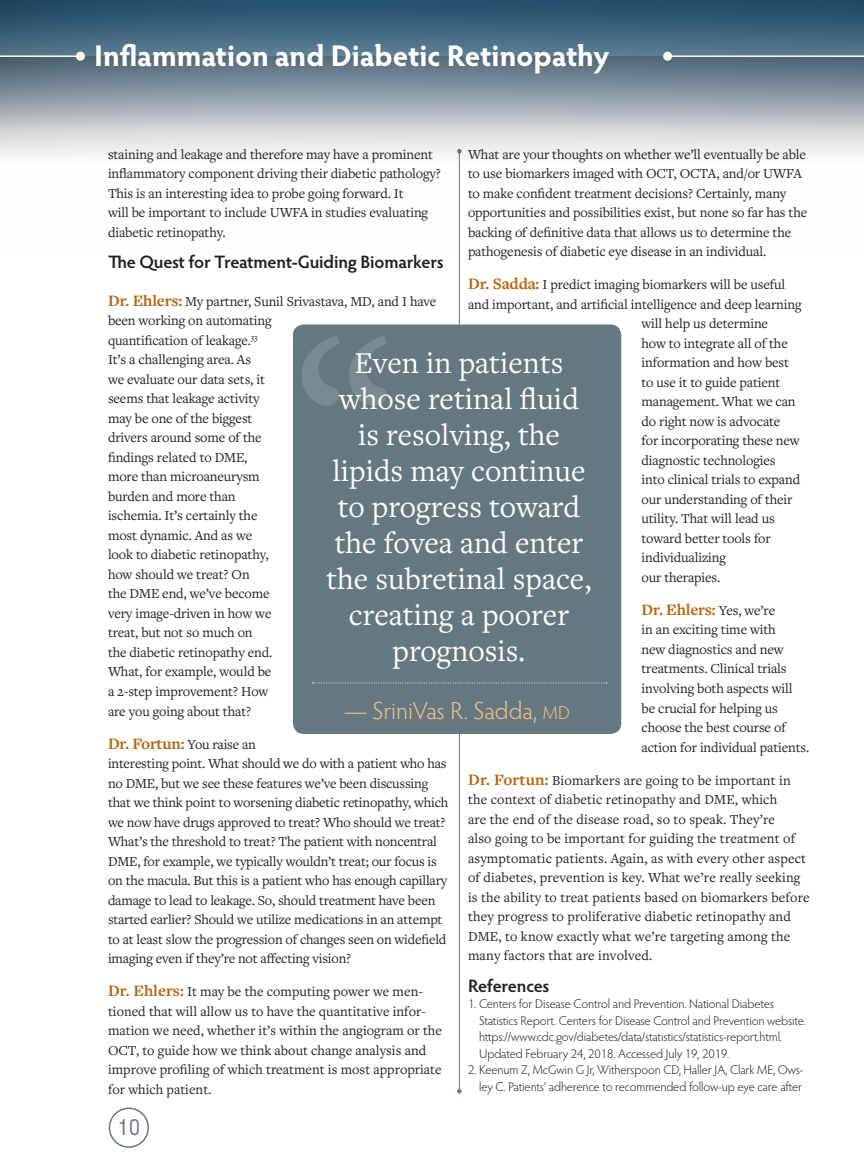
<style>
.page{position:relative;width:864px;height:1175px;background:#fff}
.page>*{position:absolute;margin:0;border:0;box-sizing:border-box;transform-origin:0 0}
.body_text{font:31.5px/36px "Freight Text Pro";color:#fff;text-align:center}
.NRP_SUBHEAD{font:700 30px "Hypatia Sans Pro";letter-spacing:-.005em;color:#fff}
.figure_text{font:300 24.75px "Hypatia Sans Pro";letter-spacing:-.005em;color:#fcc287}
.t1{font:300 21px "Stratos";color:#647882}
.Subhead{font:600 18px "Hypatia Sans Pro";letter-spacing:-.015em;color:#231f20}
.body_text-2{font:700 16.5px "Freight Text Pro";letter-spacing:-.015em;color:#b66811}
.body_text-3{font:14.25px/19.5px "Freight Text Pro";letter-spacing:-.01em;color:#231f20}
.body_text-4{font:14.25px/19.5px "Freight Text Pro";letter-spacing:.01em;color:#231f20}
.References{font:300 12.75px/16.5px "Hypatia Sans Pro";letter-spacing:-.01em;color:#231f20}
.s1{font-weight:700;font-size:16.5px;color:#b66811}
.s2{font-weight:400;font-size:14.25px;color:#231f20}
.s3{font-size:18.75px}
</style>
<div class="page">
<hr style="left:459px;top:151px;width:1px;height:940px;background:#647882">
<svg style="left:457px;top:1089px;width:5px;height:4px"></svg>
<img style="left:0;top:129px;width:864px;height:128px">
<svg style="left:0;top:0;width:864px;height:129px;background:#698293"></svg>
<hr style="left:0;top:55px;width:80px;height:2px;background:#fffde5">
<div style="left:76px;top:52px;width:9px;height:9px;background:#fffde5;border-radius:50%"></div>
<hr style="left:668px;top:55px;width:196px;height:2px;background:#fffde5">
<div style="left:663px;top:52px;width:9px;height:9px;background:#fffde5;border-radius:50%"></div>
<div style="left:109px;top:1107px;width:40px;height:40px;border:2px solid #647882;border-radius:50%"></div>
<div style="left:293px;top:324px;width:328px;height:410px;background:#647882;border-radius:11px"></div>
<svg style="left:302px;top:335px;width:85px;height:71px"></svg>
<svg style="left:312px;top:682px;width:295px;height:1px"></svg>
<p class="NRP_SUBHEAD" style="left:94px;top:34px;width:517px">Inflammation and Diabetic Retinopathy</p>
<p class="body_text-3" style="left:108px;top:144px;width:334px">staining and leakage and therefore may have a prominent inflammatory component driving their diabetic pathology?<br>This is an interesting idea to probe going forward. It<br>will be important to include UWFA in studies evaluating diabetic retinopathy.</p>
<p class="Subhead" style="left:108px;top:250px;width:337px">The Quest for Treatment-Guiding Biomarkers</p>
<p class="body_text-3" style="left:108px;top:291px;width:330px"><span class="s1">Dr. Ehlers:</span> My partner, Sunil Srivastava, MD, and I have been working on automating<br>quantification of leakage.<sup>33<br></sup>It’s a challenging area. As<br>we evaluate our data sets, it<br>seems that leakage activity<br>may be one of the biggest<br>drivers around some of the<br>findings related to DME,<br>more than microaneurysm<br>burden and more than<br>ischemia. It’s certainly the<br>most dynamic. And as we<br>look to diabetic retinopathy,<br>how should we treat? On<br>the DME end, we’ve become<br>very image-driven in how we<br>treat, but not so much on<br>the diabetic retinopathy end.<br>What, for example, would be<br>a 2-step improvement? How<br>are you going about that?</p>
<p class="body_text-2" style="left:108px;top:732px;width:149px">Dr. Fortun: <span class="s2">You raise an</span></p>
<p class="body_text-3" style="left:108px;top:753px;width:342px">interesting point. What should we do with a patient who has no DME, but we see these features we’ve been discussing that we think point to worsening diabetic retinopathy, which we now have drugs approved to treat? Who should we treat?<br>What’s the threshold to treat? The patient with noncentral DME, for example, we typically wouldn’t treat; our focus is on the macula. But this is a patient who has enough capillary damage to lead to leakage. So, should treatment have been started earlier? Should we utilize medications in an attempt to at least slow the progression of changes seen on widefield imaging even if they’re not affecting vision?</p>
<p class="body_text-3" style="left:108px;top:981px;width:335px"><span class="s1">Dr. Ehlers:</span> It may be the computing power we men&shy;tioned that will allow us to have the quantitative infor&shy;mation we need, whether it’s within the angiogram or the OCT, to guide how we think about change analysis and improve profiling of which treatment is most appropriate for which patient.</p>
<p class="body_text-3" style="left:468px;top:144px;width:341px">What are your thoughts on whether we’ll eventually be able to use biomarkers imaged with OCT, OCTA, and/or UWFA to make confident treatment decisions? Certainly, many opportunities and possibilities exist, but none so far has the backing of definitive data that allows us to determine the pathogenesis of diabetic eye disease in an individual.</p>
<p class="body_text-3" style="left:468px;top:274px;width:319px"><span class="s1">Dr. Sadda:</span> I predict imaging biomarkers will be useful</p>
<p class="body_text-3" style="left:468px;top:294px;width:335px">and important, and artificial intelligence and deep learning</p>
<p class="body_text-3" style="left:642px;top:313px;width:128px">will help us determine</p>
<p class="body_text-3" style="left:642px;top:333px;width:148px">how to integrate all of the</p>
<p class="body_text-3" style="left:642px;top:352px;width:149px">information and how best</p>
<p class="body_text-3" style="left:642px;top:372px;width:140px">to use it to guide patient</p>
<p class="body_text-3" style="left:642px;top:391px;width:156px">management. What we can</p>
<p class="body_text-3" style="left:642px;top:411px;width:140px">do right now is advocate</p>
<p class="body_text-3" style="left:642px;top:430px;width:160px">for incorporating these new</p>
<p class="body_text-3" style="left:642px;top:450px;width:136px">diagnostic technologies</p>
<p class="body_text-3" style="left:642px;top:469px;width:160px">into clinical trials to expand</p>
<p class="body_text-3" style="left:642px;top:489px;width:152px">our understanding of their</p>
<p class="body_text-3" style="left:642px;top:508px;width:135px">utility. That will lead us</p>
<p class="body_text-3" style="left:642px;top:528px;width:131px">toward better tools for</p>
<p class="body_text-3" style="left:642px;top:547px;width:86px">individualizing</p>
<p class="body_text-3" style="left:642px;top:567px;width:80px">our therapies.</p>
<p class="body_text-2" style="left:642px;top:598px;width:135px">Dr. Ehlers: <span class="s2">Yes, we’re</span></p>
<p class="body_text-3" style="left:642px;top:619px;width:169px">in an exciting time with<br>new diagnostics and new treatments. Clinical trials involving both aspects will be crucial for helping us choose the best course of action for individual patients.</p>
<p class="body_text-4" style="left:468px;top:769px;width:343px"><span class="s1">Dr. Fortun:</span> Biomarkers are going to be important in the context of diabetic retinopathy and DME, which<br>are the end of the disease road, so to speak. They’re<br>also going to be important for guiding the treatment of asymptomatic patients. Again, as with every other aspect of diabetes, prevention is key. What we’re really seeking is the ability to treat patients based on biomarkers before they progress to proliferative diabetic retinopathy and DME, to know exactly what we’re targeting among the many factors that are involved.</p>
<p class="Subhead" style="left:468px;top:973px;width:83px">References</p>
<p class="References" style="left:479px;top:995px;width:328px;text-indent:-11px">1. Centers for Disease Control and Prevention. National Diabetes Statistics Report. Centers for Disease Control and Prevention website. https://www.cdc.gov/diabetes/data/statistics/statistics-report.html.<br>Updated February 24, 2018. Accessed July 19, 2019.</p>
<p class="References" style="left:468px;top:1061px;width:337px;text-align:right">2. Keenum Z, McGwin G Jr, Witherspoon CD, Haller JA, Clark ME, Ows&shy;ley C. Patients’ adherence to recommended follow-up eye care after</p>
<p class="body_text" style="left:327px;top:343px;width:266px">Even in patients whose retinal fluid is resolving, the lipids may continue to progress toward the fovea and enter the subretinal space, creating a poorer prognosis.</p>
<p class="figure_text" style="left:344px;top:694px;width:228px">— SriniVas R. Sadda, <span class="s3">MD</span></p>
<p class="t1" style="left:117px;top:1110px;width:25px">10</p>
</div>
